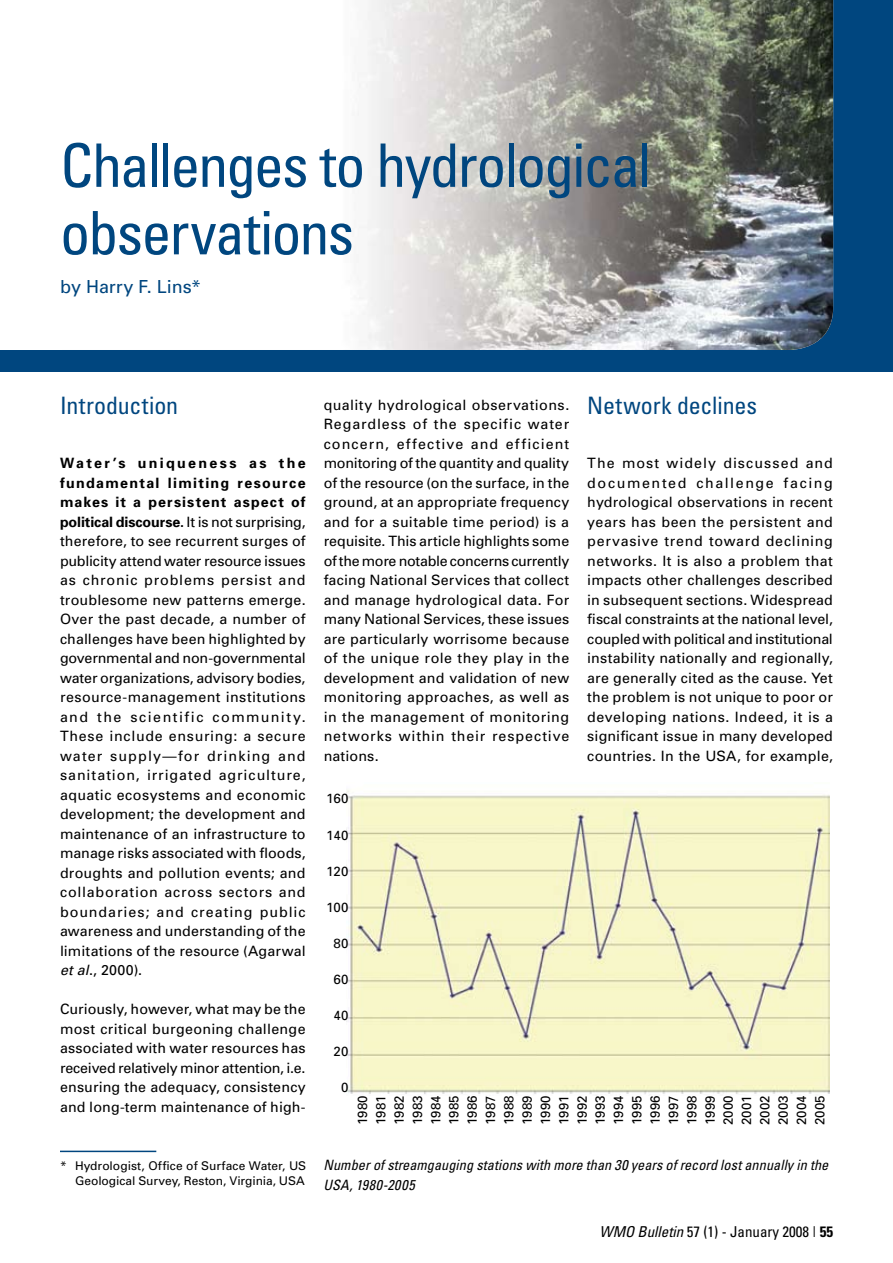
<style>
.page{position:relative;width:893px;height:1263px;background:#fff}
.page>*{position:absolute;margin:0;border:0;box-sizing:border-box;transform-origin:0 0}
.t1{font:condensed 60px/67.5px "Univers";letter-spacing:-.03em;color:#00467f}
.t2{font:condensed 24px "Univers";color:#00467f}
.t3{font:18px "Univers";color:#00467f}
.t4{font:condensed 15px "Univers";color:#000}
.t5{font:14.25px/19.5px "Univers";letter-spacing:.015em;color:#000;text-align:justify}
.t6{font:italic condensed 14.25px/19.5px "Univers";letter-spacing:.005em;color:#000}
.t7{font:13.2px/18.3px "Univers";color:#000;text-align:justify}
.t8{font:12px/15px "Univers";color:#000;text-align:right}
.s1{font-weight:700}
.s2{font-style:italic}
</style>
<div class="page">
<div style="left:0;top:0;width:893px;height:371px;background:#00467f"></div>
<img style="left:62px;top:0;width:771px;height:350px">
<div style="left:0;top:0;width:62px;height:350px;background:#fff"></div>
<hr style="left:60px;top:1151px;width:96px;height:1px;background:#00467f">
<img style="left:347px;top:790px;width:482px;height:304px">
<h1 class="t1" style="left:60px;top:130px;width:593px">Challenges to hydrological observations</h1>
<p class="t3" style="left:60px;top:276px;width:143px">by Harry F. Lins*</p>
<h2 class="t2" style="left:60px;top:390px;width:120px">Introduction</h2>
<p class="t5" style="left:60px;top:453px;width:247px"><span class="s1">Water’s uniqueness as the fundamental limiting resource makes it a persistent aspect of political discourse.</span> It is not surprising, therefore, to see recurrent surges of publicity attend water resource issues as chronic problems persist and troublesome new patterns emerge.<br>Over the past decade, a number of challenges have been highlighted by governmental and non-governmental water organizations, advisory bodies, resource-management institutions and the scientific community.<br>These include ensuring: a secure water supply—for drinking and sanitation, irrigated agriculture, aquatic ecosystems and economic development; the development and maintenance of an infrastructure to manage risks associated with floods, droughts and pollution events; and collaboration across sectors and boundaries; and creating public awareness and understanding of the limitations of the resource (Agarwal <span class="s2">et al</span>., 2000).</p>
<p class="t5" style="left:60px;top:999px;width:247px">Curiously, however, what may be the most critical burgeoning challenge associated with water resources has received relatively minor attention, i.e. ensuring the adequacy, consistency and long-term maintenance of high-</p>
<p class="t5" style="left:324px;top:394px;width:247px">quality hydrological observations.<br>Regardless of the specific water concern, effective and efficient monitoring of the quantity and quality of the resource (on the surface, in the ground, at an appropriate frequency and for a suitable time period) is a requisite. This article highlights some of the more notable concerns currently facing National Services that collect and manage hydrological data. For many National Services, these issues are particularly worrisome because of the unique role they play in the development and validation of new monitoring approaches, as well as in the management of monitoring networks within their respective nations.</p>
<h2 class="t2" style="left:587px;top:390px;width:171px">Network declines</h2>
<p class="t5" style="left:587px;top:453px;width:247px">The most widely discussed and documented challenge facing hydrological observations in recent years has been the persistent and pervasive trend toward declining networks. It is also a problem that impacts other challenges described in subsequent sections. Widespread fiscal constraints at the national level, coupled with political and institutional instability nationally and regionally, are generally cited as the cause. Yet the problem is not unique to poor or developing nations. Indeed, it is a significant issue in many developed countries. In the USA, for example,</p>
<p class="t7" style="left:326px;top:789px;width:24px">160</p>
<p class="t7" style="left:326px;top:825px;width:24px">140</p>
<p class="t7" style="left:326px;top:861px;width:24px">120</p>
<p class="t7" style="left:326px;top:898px;width:24px">100</p>
<p class="t7" style="left:334px;top:934px;width:16px">80</p>
<p class="t7" style="left:334px;top:970px;width:16px">60</p>
<p class="t7" style="left:334px;top:1006px;width:16px">40</p>
<p class="t7" style="left:334px;top:1042px;width:16px">20</p>
<p class="t7" style="left:341px;top:1078px;width:9px">0</p>
<p class="t7" style="left:353px;top:1125px;width:31px;rotate:-90deg">1980<br>1981<br>1982<br>1983<br>1984<br>1985<br>1986<br>1987<br>1988<br>1989<br>1990<br>1991<br>1992<br>1993<br>1994<br>1995<br>1996<br>1997<br>1998<br>1999<br>2000<br>2001<br>2002<br>2003<br>2004<br>2005</p>
<p class="t8" style="left:60px;top:1158px;width:248px">* Hydrologist, Office of Surface Water, US<br>Geological Survey, Reston, Virginia, USA</p>
<p class="t6" style="left:323px;top:1155px;width:507px">Number of streamgauging stations with more than 30 years of record lost annually in the<br>USA, 1980-2005</p>
<p class="t4" style="left:599px;top:1222px;width:235px"><span class="s2">WMO Bulletin</span> 57 (1) - January 2008 | <span class="s1">55</span></p>
</div>
